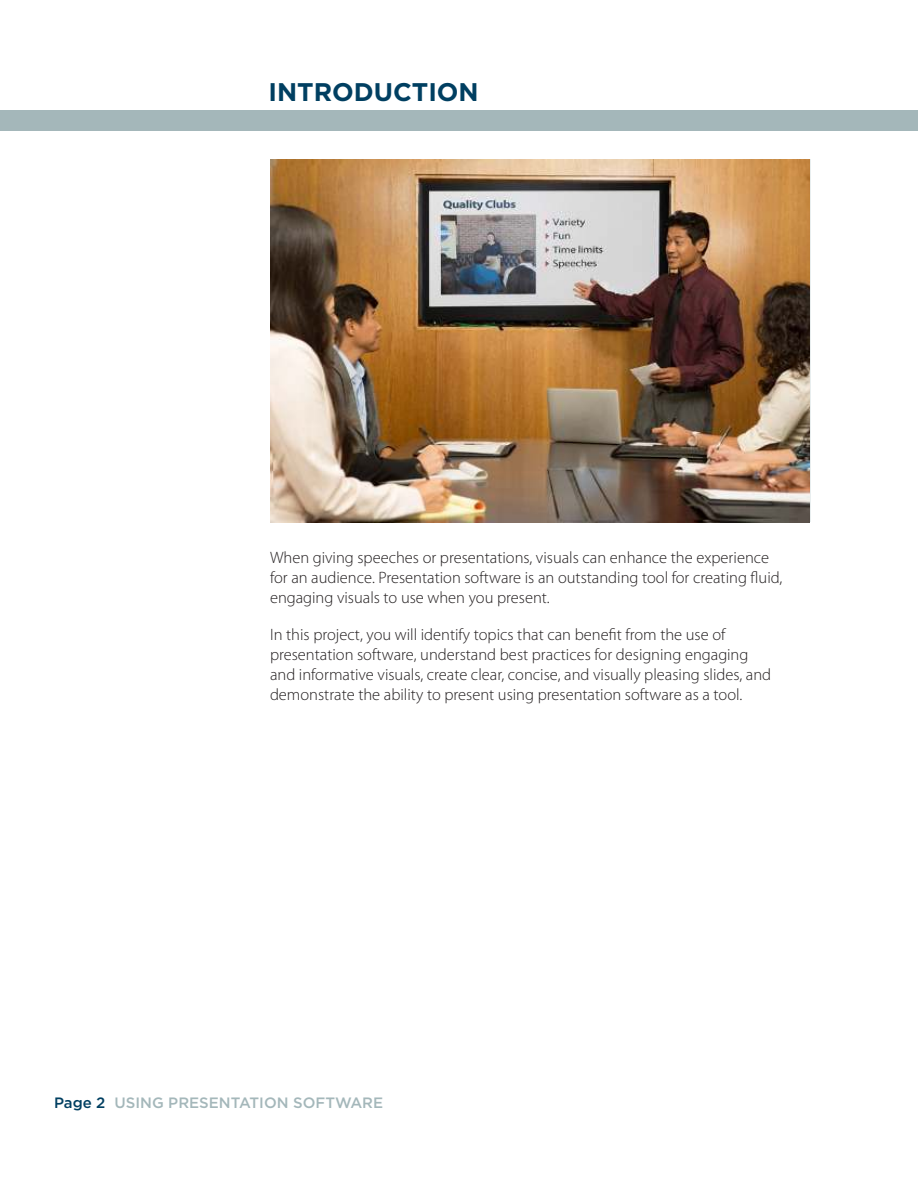
<style>
.page{position:relative;width:918px;height:1188px;background:#fff}
.page>*{position:absolute;margin:0;border:0;box-sizing:border-box;transform-origin:0 0}
.t1{font:700 25.5px "Gotham";color:#003f61}
.t2{font:300 16.5px/19.8px "Myriad Pro";color:#231f20}
.t3{font:500 15px "Gotham";color:#a4b7ba}
.s1{color:#003f61}
</style>
<div class="page">
<div style="left:0;top:111px;width:918px;height:20px;background:#a4b7ba"></div>
<img style="left:270px;top:159px;width:540px;height:363px">
<h1 class="t1" style="left:268px;top:81px;width:212px">INTRODUCTION</h1>
<p class="t2" style="left:270px;top:549px;width:514px">When giving speeches or presentations, visuals can enhance the experience for an audience. Presentation software is an outstanding tool for creating fluid, engaging visuals to use when you present.</p>
<p class="t2" style="left:270px;top:626px;width:503px">In this project, you will identify topics that can benefit from the use of presentation software, understand best practices for designing engaging and informative visuals, create clear, concise, and visually pleasing slides, and demonstrate the ability to present using presentation software as a tool.</p>
<p class="t3" style="left:54px;top:1096px;width:331px"><span class="s1">Page 2</span> USING PRESENTATION SOFTWARE</p>
</div>
